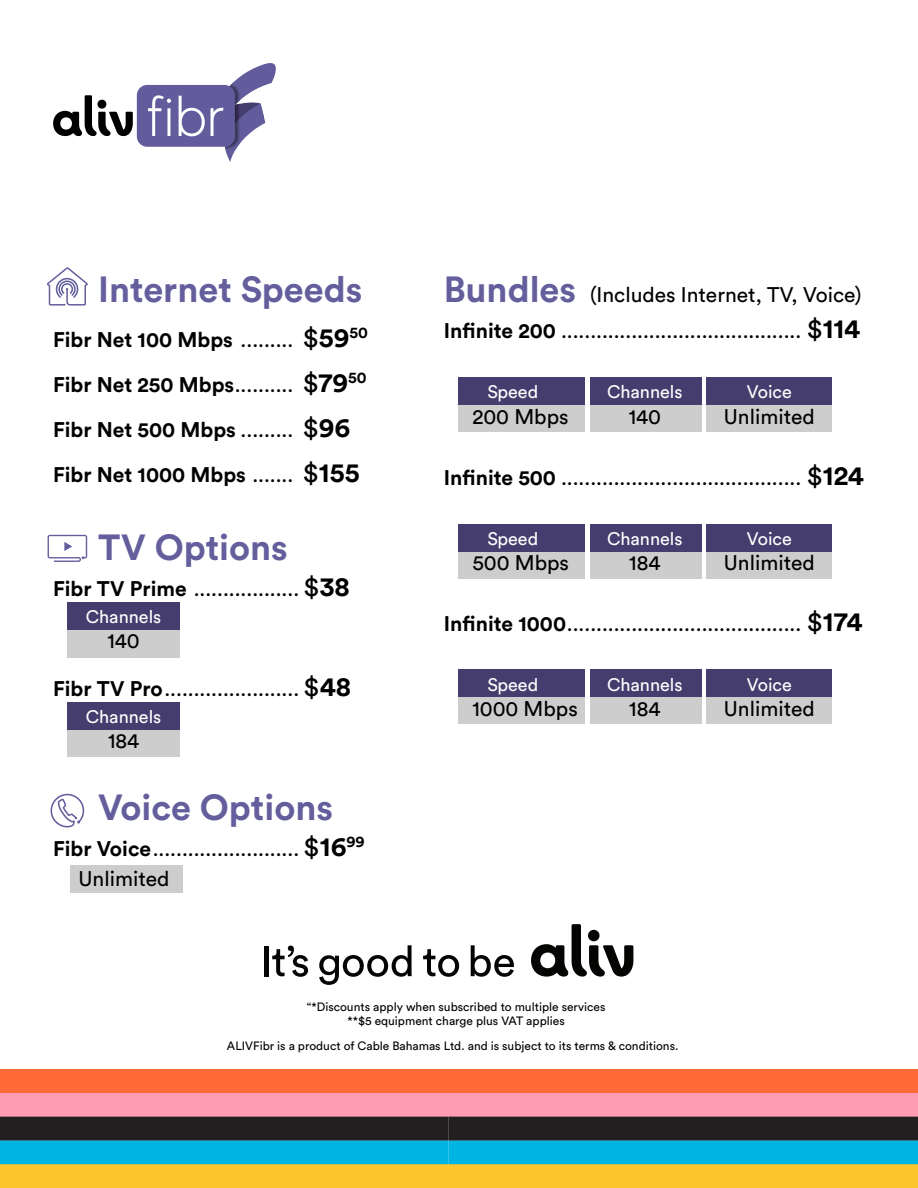
<style>
.page{position:relative;width:918px;height:1188px;background:#fff}
.page>*{position:absolute;margin:0;border:0;box-sizing:border-box;transform-origin:0 0}
.t1{font:700 36px "Circular Pro";color:#645e9d}
.t2{font:21px "Circular Pro";color:#000}
.t3{font:700 21px "Circular Pro";color:#000}
.t4{font:18px "Circular Pro";color:#fff}
.t5{font:12px/14.4px "Circular Pro";color:#000;text-align:center}
.s1{font-weight:400}
.s2{font-weight:400;font-size:27px}
.s3{font-size:27px}
.s4{font-weight:700}
.s5{font-weight:700;font-size:27px}
.s6{font-weight:700;font-size:36px;color:#645e9d}
</style>
<div class="page">
<div style="left:67px;top:630px;width:113px;height:27px;background:#cdcdcd"></div>
<div style="left:67px;top:730px;width:113px;height:27px;background:#cdcdcd"></div>
<div style="left:70px;top:865px;width:113px;height:27px;background:#cdcdcd"></div>
<div style="left:458px;top:405px;width:127px;height:27px;background:#cdcdcd"></div>
<div style="left:458px;top:551px;width:127px;height:28px;background:#cdcdcd"></div>
<div style="left:458px;top:697px;width:127px;height:27px;background:#cdcdcd"></div>
<div style="left:590px;top:405px;width:111px;height:27px;background:#cdcdcd"></div>
<div style="left:590px;top:551px;width:111px;height:28px;background:#cdcdcd"></div>
<div style="left:590px;top:697px;width:111px;height:27px;background:#cdcdcd"></div>
<div style="left:707px;top:405px;width:125px;height:27px;background:#cdcdcd"></div>
<div style="left:707px;top:551px;width:125px;height:28px;background:#cdcdcd"></div>
<div style="left:707px;top:697px;width:125px;height:27px;background:#cdcdcd"></div>
<div style="left:67px;top:603px;width:113px;height:27px;background:#453d6e"></div>
<div style="left:67px;top:703px;width:113px;height:27px;background:#453d6e"></div>
<div style="left:458px;top:378px;width:127px;height:27px;background:#453d6e"></div>
<div style="left:458px;top:524px;width:127px;height:27px;background:#453d6e"></div>
<div style="left:458px;top:670px;width:127px;height:27px;background:#453d6e"></div>
<div style="left:590px;top:378px;width:111px;height:27px;background:#453d6e"></div>
<div style="left:590px;top:524px;width:111px;height:27px;background:#453d6e"></div>
<div style="left:590px;top:670px;width:111px;height:27px;background:#453d6e"></div>
<div style="left:707px;top:378px;width:125px;height:27px;background:#453d6e"></div>
<div style="left:707px;top:524px;width:125px;height:27px;background:#453d6e"></div>
<div style="left:707px;top:670px;width:125px;height:27px;background:#453d6e"></div>
<div style="left:137px;top:85px;width:98px;height:62px;background:#635c9c;border-radius:10px"></div>
<svg style="left:53px;top:95px;width:80px;height:41px"></svg>
<svg style="left:148px;top:63px;width:128px;height:99px"></svg>
<hr style="left:264px;top:946px;width:4px;height:30px;background:#040503">
<svg style="left:272px;top:946px;width:36px;height:31px"></svg>
<svg style="left:319px;top:945px;width:93px;height:40px"></svg>
<svg style="left:423px;top:949px;width:36px;height:28px"></svg>
<svg style="left:471px;top:945px;width:43px;height:32px"></svg>
<svg style="left:531px;top:924px;width:102px;height:53px"></svg>
<svg style="left:48px;top:535px;width:39px;height:27px"></svg>
<svg style="left:47px;top:267px;width:41px;height:39px"></svg>
<svg style="left:51px;top:794px;width:33px;height:33px"></svg>
<div style="left:449px;top:1069px;width:469px;height:24px;background:#ff6b36"></div>
<div style="left:449px;top:1093px;width:469px;height:24px;background:#ff9bb2"></div>
<div style="left:449px;top:1164px;width:469px;height:24px;background:#ffc52d"></div>
<div style="left:449px;top:1140px;width:469px;height:24px;background:#00b4e3"></div>
<div style="left:449px;top:1117px;width:469px;height:24px;background:#231f20"></div>
<div style="left:0;top:1069px;width:449px;height:24px;background:#ff6b36"></div>
<div style="left:0;top:1093px;width:449px;height:24px;background:#ff9bb2"></div>
<div style="left:0;top:1164px;width:449px;height:24px;background:#ffc52d"></div>
<div style="left:0;top:1140px;width:449px;height:24px;background:#00b4e3"></div>
<div style="left:0;top:1117px;width:449px;height:24px;background:#231f20"></div>
<p class="t1" style="left:98px;top:265px;width:266px">Internet Speeds</p>
<p class="t3" style="left:53px;top:326px;width:316px">Fibr Net 100 Mbps <span class="s1">.........</span> <span class="s2">$</span><span class="s3">59</span><sup>50</sup></p>
<p class="t3" style="left:53px;top:371px;width:315px">Fibr Net 250 Mbps<span class="s1">..........</span> <span class="s2">$</span><span class="s3">79</span><sup>50</sup></p>
<p class="t3" style="left:53px;top:416px;width:299px">Fibr Net 500 Mbps <span class="s1">.........</span> <span class="s2">$</span><span class="s3">96</span></p>
<p class="t3" style="left:53px;top:461px;width:308px">Fibr Net 1000 Mbps <span class="s1">.......</span> <span class="s2">$</span><span class="s3">155</span></p>
<p class="t1" style="left:98px;top:522px;width:191px">TV Options</p>
<p class="t2" style="left:53px;top:574px;width:298px"><span class="s4">Fibr TV Prime</span> .................. <span class="s3">$</span><span class="s5">38</span></p>
<p class="t4" style="left:86px;top:604px;width:77px">Channels</p>
<p class="t2" style="left:107px;top:626px;width:34px">140</p>
<p class="t2" style="left:53px;top:674px;width:300px"><span class="s4">Fibr TV Pro</span>....................... <span class="s3">$</span><span class="s5">48</span></p>
<p class="t4" style="left:86px;top:704px;width:77px">Channels</p>
<p class="t2" style="left:108px;top:727px;width:33px">184</p>
<p class="t1" style="left:98px;top:783px;width:236px">Voice Options</p>
<p class="t2" style="left:53px;top:835px;width:313px"><span class="s4">Fibr Voice</span>......................... <span class="s3">$</span><span class="s5">16</span><sup>99</sup></p>
<p class="t2" style="left:79px;top:865px;width:92px">Unlimited</p>
<p class="t2" style="left:444px;top:281px;width:419px"><span class="s6">Bundles</span> (Includes Internet, TV, Voice)</p>
<p class="t2" style="left:444px;top:317px;width:418px"><span class="s4">Infinite 200</span> ......................................... <span class="s3">$</span><span class="s5">114</span></p>
<p class="t4" style="left:487px;top:380px;width:52px">Speed</p>
<p class="t4" style="left:607px;top:380px;width:77px">Channels</p>
<p class="t4" style="left:747px;top:380px;width:46px">Voice</p>
<p class="t2" style="left:472px;top:402px;width:98px">200 Mbps</p>
<p class="t2" style="left:629px;top:402px;width:34px">140</p>
<p class="t2" style="left:724px;top:402px;width:92px">Unlimited</p>
<p class="t2" style="left:444px;top:463px;width:422px"><span class="s4">Infinite 500</span> ......................................... <span class="s3">$</span><span class="s5">124</span></p>
<p class="t4" style="left:487px;top:526px;width:52px">Speed</p>
<p class="t4" style="left:607px;top:526px;width:77px">Channels</p>
<p class="t4" style="left:747px;top:526px;width:46px">Voice</p>
<p class="t2" style="left:472px;top:549px;width:98px">500 Mbps</p>
<p class="t2" style="left:629px;top:549px;width:33px">184</p>
<p class="t2" style="left:724px;top:549px;width:92px">Unlimited</p>
<p class="t2" style="left:444px;top:610px;width:420px"><span class="s4">Infinite 1000</span>........................................ <span class="s3">$</span><span class="s5">174</span></p>
<p class="t4" style="left:487px;top:673px;width:52px">Speed</p>
<p class="t4" style="left:607px;top:673px;width:77px">Channels</p>
<p class="t4" style="left:747px;top:673px;width:46px">Voice</p>
<p class="t2" style="left:472px;top:695px;width:107px">1000 Mbps</p>
<p class="t2" style="left:629px;top:695px;width:33px">184</p>
<p class="t2" style="left:724px;top:695px;width:92px">Unlimited</p>
<p class="t5" style="left:307px;top:999px;width:300px">“*Discounts apply when subscribed to multiple services **$5 equipment charge plus VAT applies</p>
<p class="t5" style="left:227px;top:1038px;width:453px">ALIVFibr is a product of Cable Bahamas Ltd. and is subject to its terms &amp; conditions.</p>
</div>
